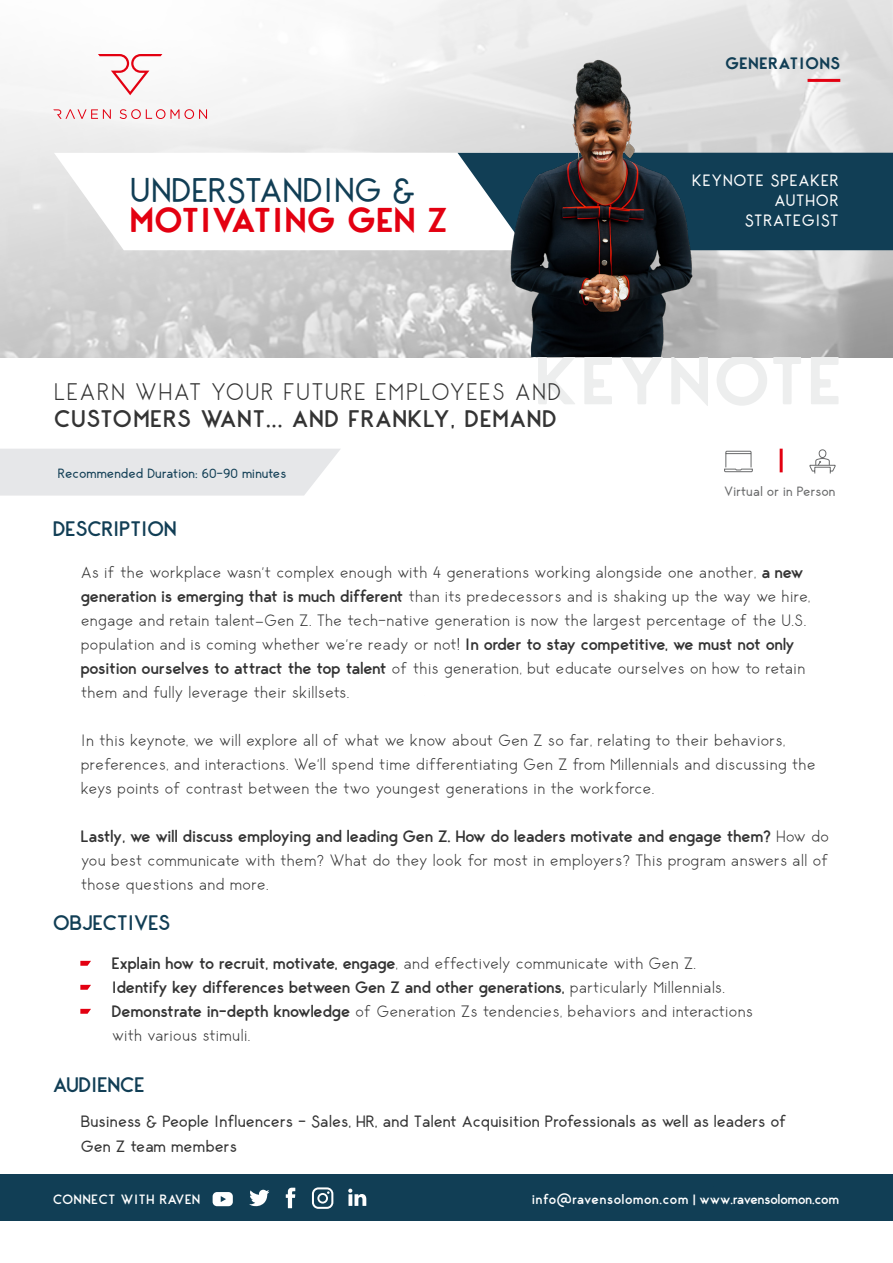
<style>
.page{position:relative;width:893px;height:1263px;background:#fff}
.page>*{position:absolute;margin:0;border:0;box-sizing:border-box;transform-origin:0 0}
.t1{font:34.35px "George Rounded";color:#113e55}
.t2{font:700 34.35px "George Rounded";letter-spacing:.025em;color:#e30011}
.t3{font:600 24px "George Rounded";letter-spacing:.05em;color:#343434}
.t4{font:300 24px "George Rounded";letter-spacing:.05em;color:#343434}
.t5{font:600 21px "George Rounded";color:#113e55}
.t6{font:300 16.5px/24px "George Rounded";color:#343434}
.t7{font:16.5px/25.5px "George Rounded";color:#343434}
.t8{font:16.5px/19.8px "George Rounded";letter-spacing:.05em;color:#fff;text-align:right}
.t9{font:700 16.5px "George Rounded";letter-spacing:.05em;color:#113e55}
.t10{font:600 13.5px "George Rounded";color:#fff}
.t11{font:13.5px "George Rounded";color:#113e55}
.t12{font:13.5px "George Rounded";color:#6a6b6c}
.t13{font:600 13.5px "George Rounded";letter-spacing:.05em;color:#fff}
.s1{font-weight:600}
</style>
<div class="page">
<img style="left:0;top:0;width:893px;height:357px">
<svg style="left:538px;top:357px;width:300px;height:49px"></svg>
<hr style="left:780px;top:449px;width:3px;height:23px;background:#e30011">
<svg style="left:724px;top:450px;width:29px;height:22px"></svg>
<div style="left:819px;top:449px;width:7px;height:9px;border:1px solid #6a6b6c;border-radius:50%"></div>
<svg style="left:809px;top:458px;width:27px;height:16px"></svg>
<svg style="left:54px;top:153px;width:404px;height:97px"></svg>
<svg style="left:458px;top:153px;width:435px;height:97px;background:#234d62"></svg>
<div style="left:0;top:1174px;width:893px;height:47px;background:#113e55"></div>
<svg style="left:213px;top:1192px;width:20px;height:14px"></svg>
<svg style="left:249px;top:1190px;width:20px;height:17px"></svg>
<svg style="left:286px;top:1188px;width:9px;height:20px"></svg>
<svg style="left:312px;top:1187px;width:21px;height:22px"></svg>
<svg style="left:348px;top:1188px;width:18px;height:18px"></svg>
<svg style="left:98px;top:54px;width:64px;height:41px"></svg>
<svg style="left:120px;top:109px;width:87px;height:10px"></svg>
<svg style="left:53px;top:109px;width:58px;height:10px"></svg>
<hr style="left:807px;top:79px;width:33px;height:3px;background:#e30011">
<svg style="left:80px;top:961px;width:11px;height:5px"></svg>
<svg style="left:80px;top:985px;width:11px;height:5px"></svg>
<svg style="left:80px;top:1009px;width:11px;height:5px"></svg>
<img style="left:464px;top:30px;width:363px;height:327px">
<svg style="left:0;top:449px;width:340px;height:47px;background:#e7e8ea"></svg>
<h1 class="t1" style="left:130px;top:162px;width:287px">UNDERSTANDING &amp;</h1>
<h1 class="t2" style="left:130px;top:192px;width:319px">MOTIVATING GEN Z</h1>
<h2 class="t4" style="left:54px;top:373px;width:509px">LEARN WHAT YOUR FUTURE EMPLOYEES AND</h2>
<h2 class="t3" style="left:54px;top:400px;width:504px">CUSTOMERS WANT... AND FRANKLY, DEMAND</h2>
<p class="t11" style="left:58px;top:463px;width:230px">Recommended Duration: 60-90 minutes</p>
<p class="t9" style="left:725px;top:50px;width:116px">GENERATIONS</p>
<p class="t8" style="left:692px;top:169px;width:148px">KEYNOTE SPEAKER<br>AUTHOR<br>STRATEGIST</p>
<p class="t12" style="left:724px;top:480px;width:113px">Virtual or in Person</p>
<p class="t5" style="left:53px;top:512px;width:125px">DESCRIPTION</p>
<p class="t6" style="left:81px;top:559px;width:731px">As if the workplace wasn’t complex enough with 4 generations working alongside one another, <span class="s1">a new generation is emerging that is much different</span> than its predecessors and is shaking up the way we hire, engage and retain talent—Gen Z. The tech-native generation is now the largest percentage of the U.S. population and is coming whether we’re ready or not! <span class="s1">In order to stay competitive, we must not only position ourselves to attract the top talent</span> of this generation, but educate ourselves on how to retain them and fully leverage their skillsets.</p>
<p class="t6" style="left:81px;top:727px;width:736px">In this keynote, we will explore all of what we know about Gen Z so far, relating to their behaviors, preferences, and interactions. We’ll spend time differentiating Gen Z from Millennials and discussing the keys points of contrast between the two youngest generations in the workforce.</p>
<p class="t6" style="left:81px;top:823px;width:750px;text-align:justify"><span class="s1">Lastly, we will discuss employing and leading Gen Z. How do leaders motivate and engage them?</span> How do you best communicate with them? What do they look for most in employers? This program answers all of those questions and more.</p>
<p class="t5" style="left:53px;top:906px;width:118px">OBJECTIVES</p>
<p class="t6" style="left:112px;top:950px;width:643px"><span class="s1">Explain how to recruit, motivate, engage</span>, and effectively communicate with Gen Z.<br><span class="s1">Identify key differences between Gen Z and other generations,</span> particularly Millennials.<br><span class="s1">Demonstrate in-depth knowledge</span> of Generation Zs tendencies, behaviors and interactions with various stimuli.</p>
<p class="t5" style="left:53px;top:1068px;width:93px">AUDIENCE</p>
<p class="t7" style="left:81px;top:1107px;width:708px">Business &amp; People Influencers - Sales, HR, and Talent Acquisition Professionals as well as leaders of<br>Gen Z team members</p>
<p class="t13" style="left:53px;top:1189px;width:148px">CONNECT WITH RAVEN</p>
<p class="t10" style="left:532px;top:1189px;width:308px">info@ravensolomon.com | www.ravensolomon.com</p>
</div>
